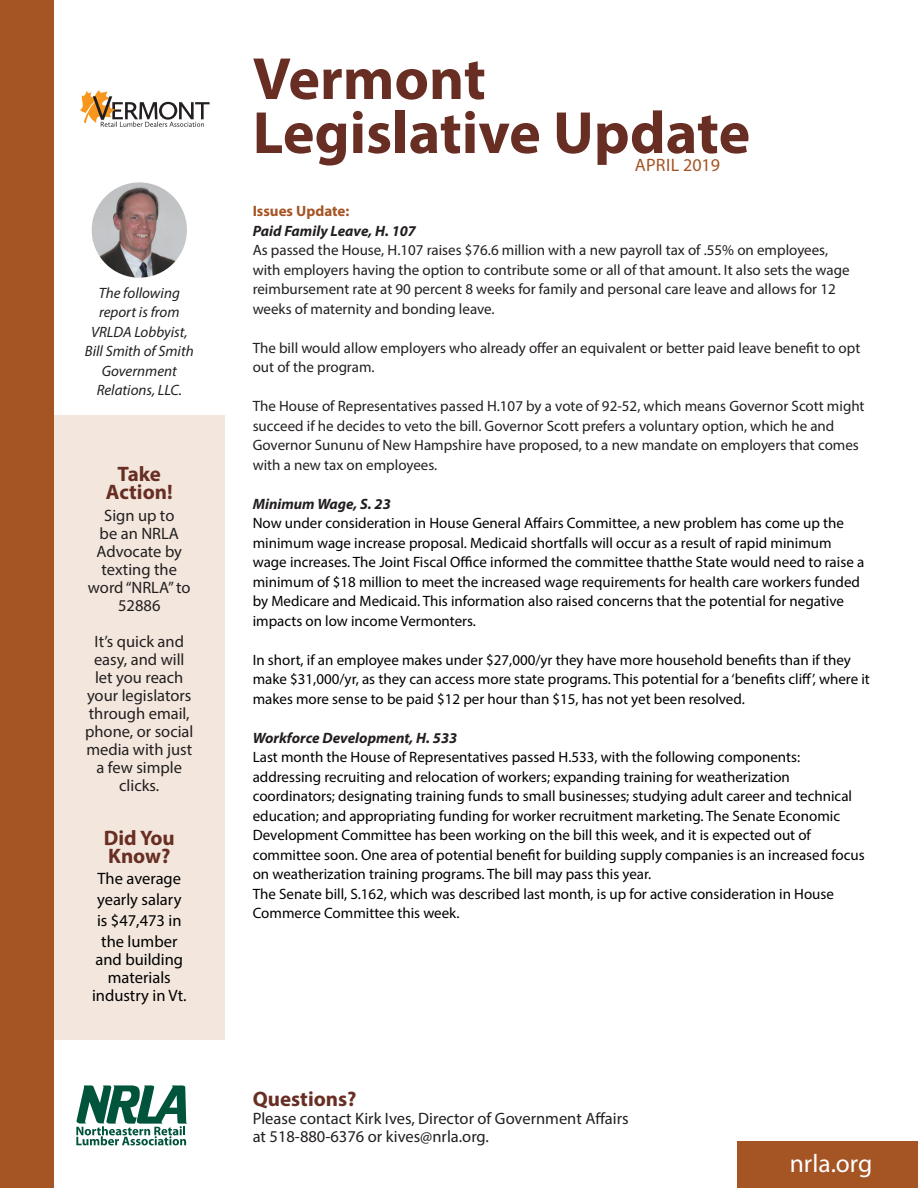
<style>
.page{position:relative;width:918px;height:1188px;background:#fff}
.page>*{position:absolute;margin:0;border:0;box-sizing:border-box;transform-origin:0 0}
.t1{font:700 60px/54px "Myriad Pro";color:#682e24}
.t2{font:25.5px "Myriad Pro";color:#fff}
.t3{font:700 21px/18px "Myriad Pro";color:#682e24;text-align:center}
.t4{font:18px "Myriad Pro";letter-spacing:.02em;color:#a55424}
.t5{font:16.5px/18px "Myriad Pro";color:#231f20;text-align:center}
.t6{font:16.5px/21px "Myriad Pro";color:#000;text-align:justify}
.t7{font:15px/19.5px "Myriad Pro";color:#000}
.t8{font:15px/19.5px "Myriad Pro";color:#231f20}
.t9{font:italic 15px/19.5px "Myriad Pro";color:#231f20;text-align:center}
.t10{font:italic 700 15px "Myriad Pro";color:#231f20}
.t11{font:700 15px "Myriad Pro";color:#a55424}
</style>
<div class="page">
<div style="left:54px;top:415px;width:171px;height:625px;background:#f3e7dd"></div>
<div style="left:0;top:0;width:54px;height:1188px;background:#a55424"></div>
<svg style="left:80px;top:90px;width:130px;height:37px"></svg>
<img style="left:92px;top:182px;width:95px;height:96px;border-radius:48px">
<svg style="left:76px;top:1085px;width:112px;height:60px"></svg>
<div style="left:738px;top:1142px;width:180px;height:46px;background:#a55424"></div>
<p class="t9" style="left:85px;top:283px;width:110px">The following report is from<br>VRLDA Lobbyist,<br>Bill Smith of Smith<br>Government<br>Relations, LLC.</p>
<h3 class="t3" style="left:106px;top:464px;width:68px">Take<br>Action!</h3>
<p class="t5" style="left:88px;top:506px;width:104px">Sign up to<br>be an NRLA<br>Advocate by texting the word “NRLA” to<br>52886</p>
<p class="t5" style="left:85px;top:632px;width:110px">It’s quick and easy, and will let you reach your legislators through email, phone, or social media with just a few simple clicks.</p>
<h3 class="t3" style="left:104px;top:828px;width:73px;text-align:left">Did You<br>Know?</h3>
<p class="t6" style="left:97px;top:868px;width:86px">The average yearly salary is $47,473 in the lumber</p>
<p class="t6" style="left:92px;top:950px;width:96px;line-height:18px;text-align:center">and building materials industry in Vt.</p>
<h1 class="t1" style="left:253px;top:50px;width:499px">Vermont<br>Legislative Update</h1>
<p class="t4" style="left:635px;top:154px;width:87px">APRIL 2019</p>
<p class="t11" style="left:253px;top:202px;width:98px">Issues Update:</p>
<p class="t10" style="left:253px;top:221px;width:165px">Paid Family Leave, H. 107</p>
<p class="t8" style="left:253px;top:240px;width:598px">As passed the House, H.107 raises $76.6 million with a new payroll tax of .55% on employees, with employers having the option to contribute some or all of that amount. It also sets the wage reimbursement rate at 90 percent 8 weeks for family and personal care leave and allows for 12 weeks of maternity and bonding leave.</p>
<p class="t8" style="left:253px;top:338px;width:609px">The bill would allow employers who already offer an equivalent or better paid leave benefit to opt out of the program.</p>
<p class="t8" style="left:253px;top:396px;width:613px">The House of Representatives passed H.107 by a vote of 92-52, which means Governor Scott might succeed if he decides to veto the bill. Governor Scott prefers a voluntary option, which he and Governor Sununu of New Hampshire have proposed, to a new mandate on employers that comes with a new tax on employees.</p>
<p class="t10" style="left:253px;top:494px;width:140px">Minimum Wage, S. 23</p>
<p class="t7" style="left:253px;top:513px;width:613px">Now under consideration in House General Affairs Committee, a new problem has come up the minimum wage increase proposal. Medicaid shortfalls will occur as a result of rapid minimum wage increases. The Joint Fiscal Office informed the committee thatthe State would need to raise a minimum of $18 million to meet the increased wage requirements for health care workers funded by Medicare and Medicaid. This information also raised concerns that the potential for negative impacts on low income Vermonters.</p>
<p class="t7" style="left:253px;top:650px;width:619px">In short, if an employee makes under $27,000/yr they have more household benefits than if they make $31,000/yr, as they can access more state programs. This potential for a ‘benefits cliff’, where it makes more sense to be paid $12 per hour than $15, has not yet been resolved.</p>
<p class="t10" style="left:253px;top:728px;width:206px">Workforce Development, H. 533</p>
<p class="t7" style="left:253px;top:747px;width:613px">Last month the House of Representatives passed H.533, with the following components: addressing recruiting and relocation of workers; expanding training for weatherization coordinators; designating training funds to small businesses; studying adult career and technical education; and appropriating funding for worker recruitment marketing. The Senate Economic Development Committee has been working on the bill this week, and it is expected out of committee soon. One area of potential benefit for building supply companies is an increased focus on weatherization training programs. The bill may pass this year.<br>The Senate bill, S.162, which was described last month, is up for active consideration in House Commerce Committee this week.</p>
<h3 class="t3" style="left:253px;top:1089px;width:105px">Questions?</h3>
<p class="t5" style="left:253px;top:1109px;width:377px;text-align:left">Please contact Kirk Ives, Director of Government Affairs at 518-880-6376 or kives@nrla.org.</p>
<h2 class="t2" style="left:790px;top:1148px;width:84px">nrla.org</h2>
</div>
